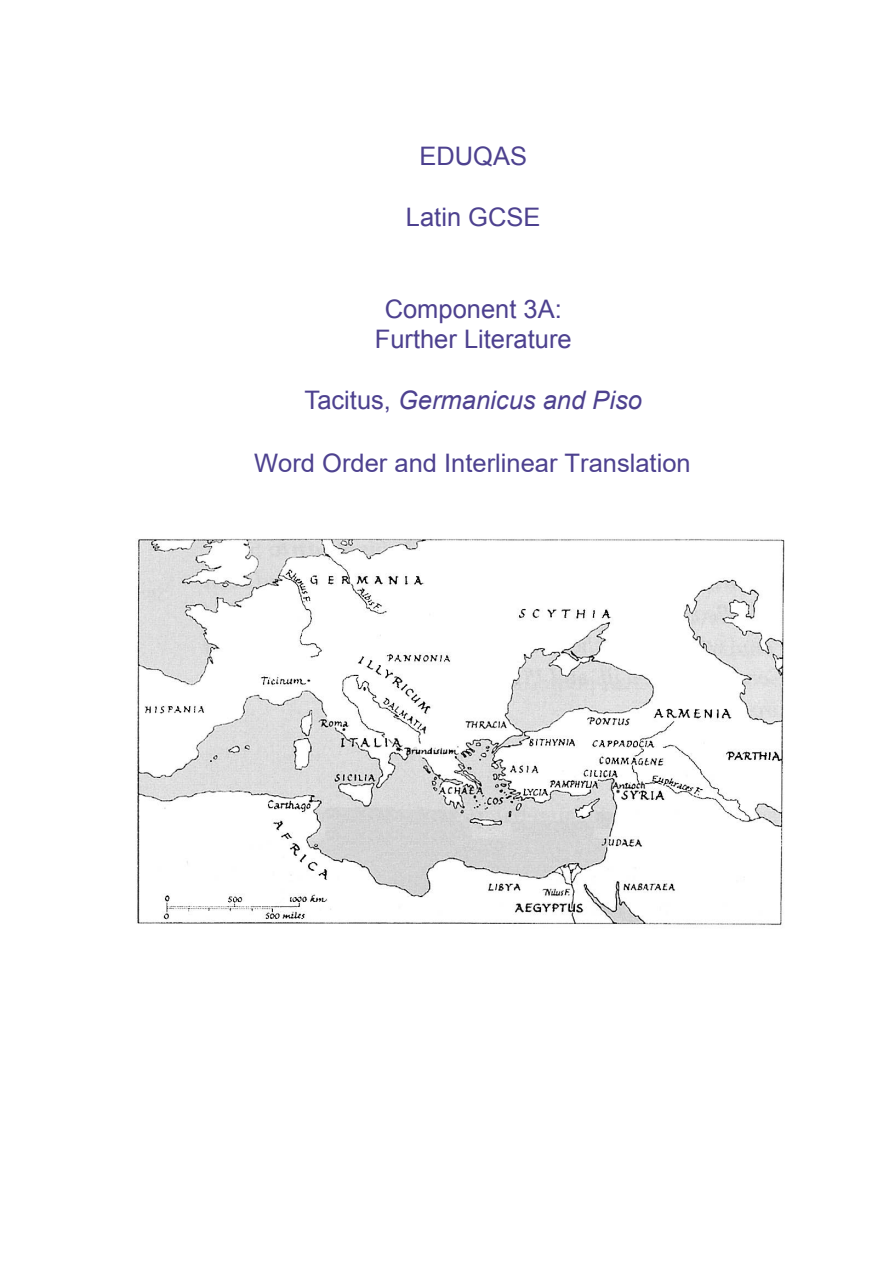
<style>
.page{position:relative;width:893px;height:1263px;background:#fff}
.page>*{position:absolute;margin:0;border:0;box-sizing:border-box;transform-origin:0 0}
.t1{font:25.5px/30.6px "Arial";color:#4d418f;text-align:center}
.t2{font:25.5px "Arial";color:#4d418f}
.t3{font:italic 25.5px "Arial";color:#4d418f}
.s1{font-style:normal}
</style>
<div class="page">
<img style="left:136px;top:538px;width:649px;height:388px">
<p class="t1" style="left:419px;top:141px;width:109px">EDUQAS</p>
<p class="t1" style="left:406px;top:202px;width:136px">Latin GCSE</p>
<p class="t1" style="left:375px;top:294px;width:198px">Component 3A:<br>Further Literature</p>
<p class="t3" style="left:305px;top:384px;width:339px"><span class="s1">Tacitus,</span> Germanicus and Piso</p>
<p class="t2" style="left:254px;top:446px;width:438px">Word Order and Interlinear Translation</p>
</div>
